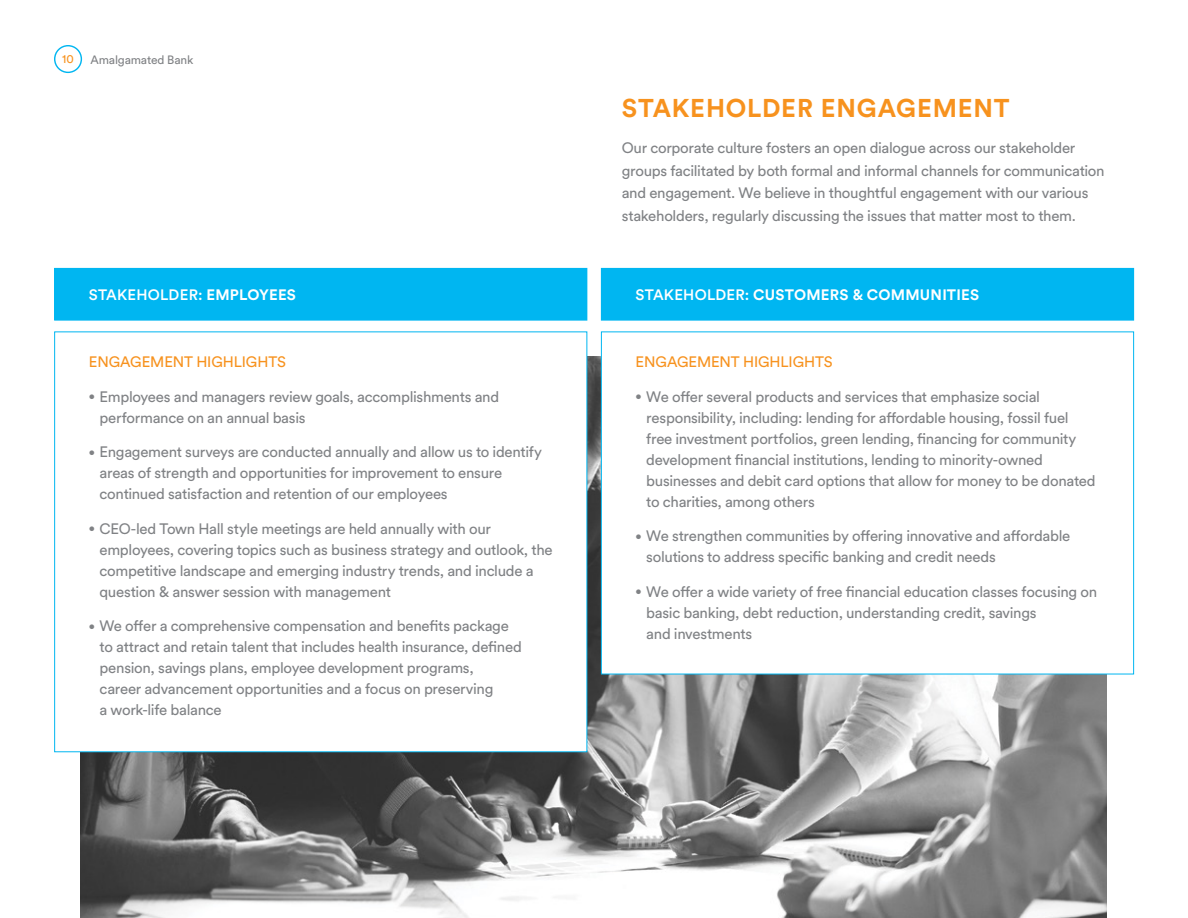
<style>
.page{position:relative;width:1188px;height:918px;background:#fff}
.page>*{position:absolute;margin:0;border:0;box-sizing:border-box;transform-origin:0 0}
.Headline_5{font:700 25.5px "Circular Std";letter-spacing:.03em;color:#f7921e}
.Body_Text{font:15px/21px "Circular Std";letter-spacing:-.02em;color:#808285}
.Body_Text-2{font:15px "Circular Std";letter-spacing:-.005em;color:#f7921e}
.Headline_5-2{font:700 15px "Circular Std";letter-spacing:.015em;color:#fff}
.Headline_5-3{font:500 15px "Circular Std";letter-spacing:.015em;color:#fff}
.t1{font:12px "Circular Std";letter-spacing:-.01em;color:#808285}
.t2{font:12px "Circular Std";color:#f7921e}
.s1{font-weight:700}
.s2{font-size:11.25px}
.s3{font-weight:500}
</style>
<div class="page">
<div style="left:54px;top:45px;width:28px;height:28px;border:1px solid #00b6f1;border-radius:50%"></div>
<img style="left:81px;top:356px;width:1026px;height:562px">
<div style="left:55px;top:268px;width:532px;height:52px;background:#00b6f1"></div>
<div style="left:55px;top:332px;width:532px;height:420px;background:#fff"></div>
<div style="left:601px;top:268px;width:533px;height:52px;background:#00b6f1"></div>
<div style="left:601px;top:332px;width:533px;height:342px;background:#fff"></div>
<p class="t2" style="left:62px;top:52px;width:13px">10</p>
<p class="t1" style="left:90px;top:52px;width:104px">Amalgamated Bank</p>
<p class="Headline_5-3" style="left:89px;top:286px;width:209px">STAKEHOLDER: <span class="s1">EMPLOYEES</span></p>
<p class="Body_Text-2" style="left:89px;top:353px;width:199px">ENGAGEMENT HIGHLIGHTS</p>
<p class="Body_Text" style="left:100px;top:386px;width:401px;text-indent:-11px"><span class="s2">•</span> Employees and managers review goals, accomplishments and performance on an annual basis</p>
<p class="Body_Text" style="left:100px;top:441px;width:444px;text-indent:-11px"><span class="s2">•</span> Engagement surveys are conducted annually and allow us to identify areas of strength and opportunities for improvement to ensure continued satisfaction and retention of our employees</p>
<p class="Body_Text" style="left:100px;top:518px;width:455px;text-indent:-11px"><span class="s2">•</span> CEO-led Town Hall style meetings are held annually with our employees, covering topics such as business strategy and outlook, the competitive landscape and emerging industry trends, and include a question &amp; answer session with management</p>
<p class="Body_Text" style="left:100px;top:615px;width:424px;text-indent:-11px"><span class="s2">•</span> We offer a comprehensive compensation and benefits package to attract and retain talent that includes health insurance, defined pension, savings plans, employee development programs,<br>career advancement opportunities and a focus on preserving<br>a work-life balance</p>
<p class="Headline_5" style="left:622px;top:92px;width:389px">STAKEHOLDER ENGAGEMENT</p>
<p class="Body_Text" style="left:622px;top:136px;width:484px;line-height:22.5px">Our corporate culture fosters an open dialogue across our stakeholder groups facilitated by both formal and informal channels for communication and engagement. We believe in thoughtful engagement with our various stakeholders, regularly discussing the issues that matter most to them.</p>
<p class="Headline_5-2" style="left:636px;top:285px;width:345px"><span class="s3">STAKEHOLDER:</span> CUSTOMERS &amp; COMMUNITIES</p>
<p class="Body_Text-2" style="left:636px;top:353px;width:199px">ENGAGEMENT HIGHLIGHTS</p>
<p class="Body_Text" style="left:646px;top:386px;width:451px;text-indent:-11px"><span class="s2">•</span> We offer several products and services that emphasize social responsibility, including: lending for affordable housing, fossil fuel free investment portfolios, green lending, financing for community development financial institutions, lending to minority-owned businesses and debit card options that allow for money to be donated to charities, among others</p>
<p class="Body_Text" style="left:646px;top:525px;width:426px;text-indent:-11px"><span class="s2">•</span> We strengthen communities by offering innovative and affordable solutions to address specific banking and credit needs</p>
<p class="Body_Text" style="left:646px;top:581px;width:452px;text-indent:-11px"><span class="s2">•</span> We offer a wide variety of free financial education classes focusing on basic banking, debt reduction, understanding credit, savings<br>and investments</p>
</div>
